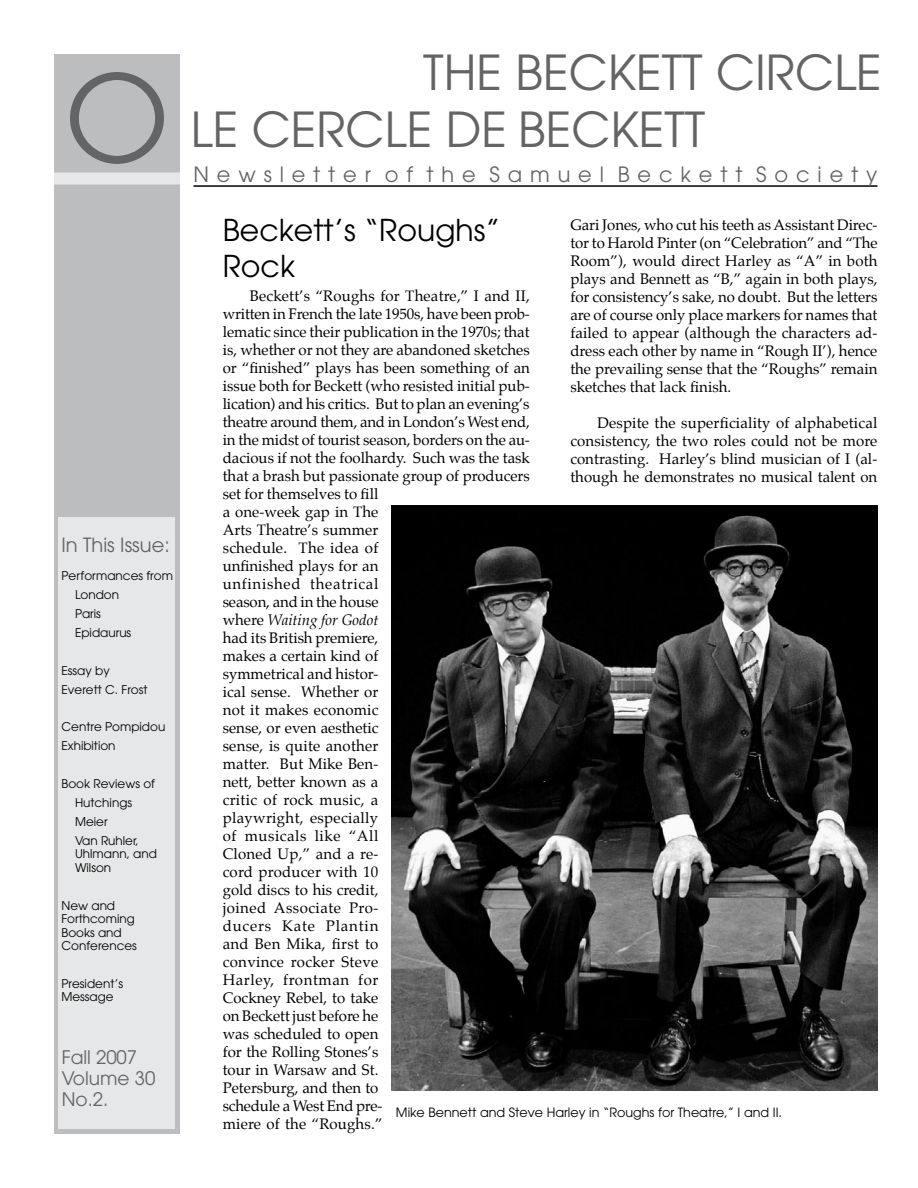
<style>
.page{position:relative;width:918px;height:1188px;background:#fff}
.page>*{position:absolute;margin:0;border:0;box-sizing:border-box;transform-origin:0 0}
.t1{font:120px "Avant Garde";color:#636466}
.t2{font:48px "Avant Garde";color:#636466}
.t3{font:30px/36px "Avant Garde";color:#000}
.t4{font:21px "Avant Garde";letter-spacing:.375em;color:#636466}
.t5{font:19.5px "Avant Garde";color:#636466}
.t6{font:18.6px/21px "Avant Garde";color:#636466}
.t7{font:15px/18px "Palatino";color:#000;text-align:justify}
.t8{font:12.75px "Avant Garde";color:#000}
.t9{font:12px/18.9px "Avant Garde";color:#000}
.s1{font-style:italic}
</style>
<div class="page">
<div style="left:54px;top:54px;width:126px;height:1080px;background:#bcbdbf"></div>
<div style="left:54px;top:172px;width:126px;height:12px;background:#e6e7e8"></div>
<hr style="left:194px;top:185px;width:684px;height:2px;background:#000">
<div style="left:58px;top:518px;width:118px;height:611px;background:#e6e7e8"></div>
<img style="left:392px;top:506px;width:485px;height:584px">
<h1 class="t1" style="left:65px;top:48px;width:106px">O</h1>
<h3 class="t5" style="left:62px;top:533px;width:110px">In This Issue:</h3>
<p class="t9" style="left:75px;top:566px;width:99px;text-indent:-14px">Performances from<br>London<br>Paris<br>Epidaurus</p>
<p class="t9" style="left:62px;top:661px;width:88px">Essay by<br>Everett C. Frost</p>
<p class="t9" style="left:62px;top:718px;width:105px">Centre Pompidou<br>Exhibition</p>
<p class="t9" style="left:75px;top:774px;width:81px;text-indent:-14px">Book Reviews of<br>Hutchings<br>Meier<br>Van Ruhler,</p>
<p class="t9" style="left:75px;top:847px;width:84px;line-height:13.5px">Uhlmann, and<br>Wilson</p>
<p class="t9" style="left:62px;top:899px;width:77px;line-height:13.5px">New and<br>Forthcoming<br>Books and<br>Conferences</p>
<p class="t9" style="left:62px;top:977px;width:63px;line-height:13.5px">President’s<br>Message</p>
<p class="t6" style="left:62px;top:1047px;width:95px">Fall 2007<br>Volume 30<br>No.2.</p>
<h2 class="t2" style="left:423px;top:45px;width:460px">THE BECKETT CIRCLE</h2>
<h2 class="t2" style="left:190px;top:102px;width:516px">LE CERCLE DE BECKETT</h2>
<h3 class="t4" style="left:194px;top:162px;width:685px">Newsletter of the Samuel Beckett Society</h3>
<h3 class="t3" style="left:223px;top:212px;width:279px">Beckett’s “Roughs”<br>Rock</h3>
<p class="t7" style="left:223px;top:289px;width:309px;text-align:left;text-indent:27px">Beckett’s “Roughs for Theatre,” I and II, written in French the late 1950s, have been prob&shy;lematic since their publication in the 1970s; that is, whether or not they are abandoned sketches or “finished” plays has been something of an issue both for Beckett (who resisted initial pub&shy;lication) and his critics. But to plan an evening’s theatre around them, and in London’s West end, in the midst of tourist season, borders on the au&shy;dacious if not the foolhardy. Such was the task that a brash but passionate group of producers set for themselves to fill<br>a one-week gap in The<br>Arts Theatre’s summer<br>schedule. The idea of<br>unfinished plays for an<br>unfinished theatrical<br>season, and in the house<br>where <span class="s1">Waiting for Godot<br></span>had its British premiere,<br>makes a certain kind of<br>symmetrical and histor-<br>ical sense. Whether or<br>not it makes economic<br>sense, or even aesthetic<br>sense, is quite another<br>matter. But Mike Ben-<br>nett, better known as a<br>critic of rock music, a<br>playwright, especially<br>of musicals like “All<br>Cloned Up,” and a re-<br>cord producer with 10<br>gold discs to his credit,<br>joined Associate Pro-<br>ducers Kate Plantin<br>and Ben Mika, first to<br>convince rocker Steve<br>Harley, frontman for<br>Cockney Rebel, to take<br>on Beckett just before he<br>was scheduled to open<br>for the Rolling Stones’s<br>tour in Warsaw and St.<br>Petersburg, and then to<br>schedule a West End pre-<br>miere of the “Roughs.”</p>
<p class="t7" style="left:570px;top:217px;width:309px">Gari Jones, who cut his teeth as Assistant Direc&shy;tor to Harold Pinter (on “Celebration” and “The Room”), would direct Harley as “A” in both plays and Bennett as “B,” again in both plays, for consistency’s sake, no doubt. But the letters are of course only place markers for names that failed to appear (although the characters ad&shy;dress each other by name in “Rough II’), hence the prevailing sense that the “Roughs” remain sketches that lack finish.</p>
<p class="t7" style="left:570px;top:415px;width:309px;text-indent:27px">Despite the superficiality of alphabetical consistency, the two roles could not be more contrasting. Harley’s blind musician of I (al&shy;though he demonstrates no musical talent on</p>
<p class="t8" style="left:396px;top:1105px;width:388px">Mike Bennett and Steve Harley in “Roughs for Theatre,” I and II.</p>
</div>
